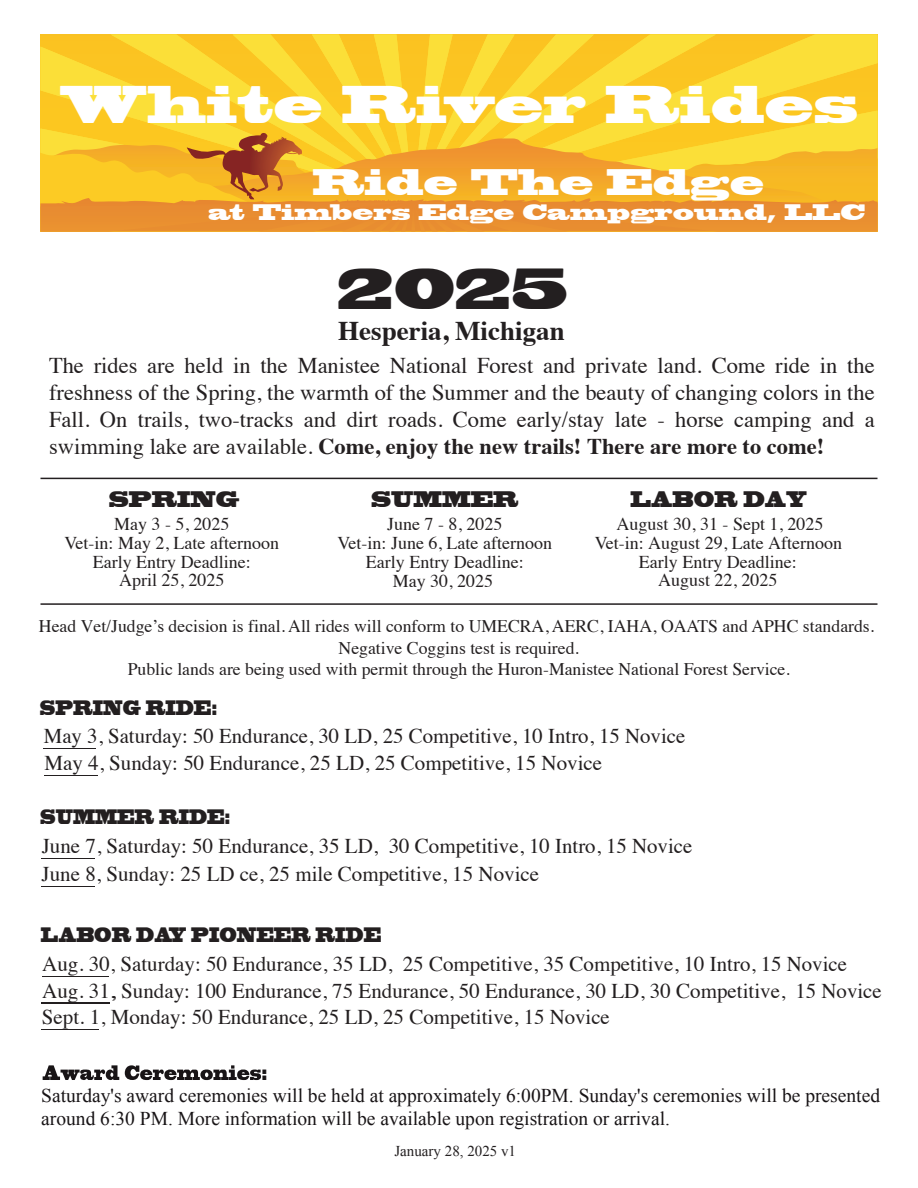
<style>
.page{position:relative;width:918px;height:1188px;background:#fff}
.page>*{position:absolute;margin:0;border:0;box-sizing:border-box;transform-origin:0 0}
.t1{font:54px "Blackoak Std";color:#231f20;scale:.75 1}
.t2{font:49.5px "Blackoak Std";color:#fff;scale:.75 1}
.t3{font:34.5px "Blackoak Std";color:#fff;scale:.75 1}
.t4{font:700 27px "Times";color:#231f20}
.t5{font:22.5px/27px "Times";color:#231f20;text-align:justify}
.t6{font:21px/26.7px "Times";color:#231f20}
.t7{font:21px "Blackoak Std";color:#fff;scale:.75 1}
.t8{font:21px "Blackoak Std";color:#231f20;scale:.6 1}
.t9{font:21px "Blackoak Std";color:#231f20;scale:.55 1}
.t10{font:19.5px/23.4px "Times New Roman";color:#181416}
.t11{font:19.5px "Blackoak Std";color:#231f20;scale:.5 1}
.t12{font:19.5px "Blackoak Std";color:#181416;scale:.5 1}
.t13{font:18px/18.6px "Times";color:#231f20;text-align:center}
.t14{font:17.7px/21.3px "Times";color:#231f20;text-align:center}
.t15{font:15px "Times New Roman";color:#231f20}
.s1{font-weight:700}
</style>
<div class="page">
<svg style="left:41px;top:35px;width:837px;height:98px;background:#fbd12b"></svg>
<svg style="left:40px;top:133px;width:838px;height:99px;background:#efa92b"></svg>
<hr style="left:40px;top:478px;width:838px;height:1px;background:#231f20">
<hr style="left:40px;top:603px;width:838px;height:2px;background:#231f20">
<svg style="left:43px;top:1065px;width:218px;height:15px"></svg>
<hr style="left:41px;top:1029px;width:58px;height:1px;background:#231f20">
<hr style="left:41px;top:1002px;width:69px;height:2px;background:#231f20">
<hr style="left:42px;top:976px;width:66px;height:1px;background:#231f20">
<hr style="left:41px;top:886px;width:53px;height:1px;background:#231f20">
<hr style="left:41px;top:858px;width:54px;height:1px;background:#231f20">
<hr style="left:44px;top:775px;width:53px;height:1px;background:#231f20">
<hr style="left:43px;top:748px;width:53px;height:1px;background:#231f20">
<h2 class="t2" style="left:60px;top:72px;width:1067px">White River Rides</h2>
<h3 class="t3" style="left:312px;top:159px;width:604px">Ride The Edge</h3>
<p class="t7" style="left:208px;top:199px;width:878px">at Timbers Edge Campground, LLC</p>
<h1 class="t1" style="left:338px;top:253px;width:309px">2025</h1>
<p class="t4" style="left:338px;top:305px;width:228px">Hesperia, Michigan</p>
<p class="t5" style="left:49px;top:350px;width:827px">The rides are held in the Manistee National Forest and private land. Come ride in the freshness of the Spring, the warmth of the Summer and the beauty of changing colors in the Fall. On trails, two-tracks and dirt roads. Come early/stay late - horse camping and a swimming lake are available. <span class="s1">Come, enjoy the new trails! There are more to come!</span></p>
<p class="t8" style="left:109px;top:485px;width:219px">SPRING</p>
<p class="t9" style="left:631px;top:485px;width:322px">LABOR DAY</p>
<p class="t8" style="left:371px;top:485px;width:247px">SUMMER</p>
<p class="t13" style="left:338px;top:513px;width:216px">June 7 - 8, 2025<br>Vet-in: June 6, Late afternoon<br>Early Entry Deadline:<br>May 30, 2025</p>
<p class="t13" style="left:595px;top:513px;width:249px">August 30, 31 - Sept 1, 2025<br>Vet-in: August 29, Late Afternoon<br>Early Entry Deadline:<br>August 22, 2025</p>
<p class="t13" style="left:65px;top:514px;width:216px">May 3 - 5, 2025<br>Vet-in: May 2, Late afternoon<br>Early Entry Deadline:<br>April 25, 2025</p>
<p class="t14" style="left:39px;top:614px;width:837px">Head Vet/Judge’s decision is final. All rides will conform to UMECRA, AERC, IAHA, OAATS and APHC standards.<br>Negative Coggins test is required.<br>Public lands are being used with permit through the Huron-Manistee National Forest Service.</p>
<p class="t11" style="left:40px;top:694px;width:356px">SPRING RIDE:</p>
<p class="t6" style="left:44px;top:721px;width:643px">May 3, Saturday: 50 Endurance, 30 LD, 25 Competitive, 10 Intro, 15 Novice<br>May 4, Sunday: 50 Endurance, 25 LD, 25 Competitive, 15 Novice</p>
<p class="t11" style="left:40px;top:804px;width:382px">SUMMER RIDE:</p>
<p class="t6" style="left:42px;top:830px;width:652px;line-height:28.5px">June 7, Saturday: 50 Endurance, 35 LD, 30 Competitive, 10 Intro, 15 Novice<br>June 8, Sunday: 25 LD ce, 25 mile Competitive, 15 Novice</p>
<p class="t11" style="left:41px;top:922px;width:682px">LABOR DAY PIONEER RIDE</p>
<p class="t6" style="left:42px;top:949px;width:841px">Aug. 30, Saturday: 50 Endurance, 35 LD, 25 Competitive, 35 Competitive, 10 Intro, 15 Novice<br>Aug. 31, Sunday: 100 Endurance, 75 Endurance, 50 Endurance, 30 LD, 30 Competitive, 15 Novice<br>Sept. 1, Monday: 50 Endurance, 25 LD, 25 Competitive, 15 Novice</p>
<p class="t12" style="left:261px;top:1060px;width:13px">:</p>
<p class="t10" style="left:41px;top:1083px;width:840px">Saturday's award ceremonies will be held at approximately 6:00PM. Sunday's ceremonies will be presented around 6:30 PM. More information will be available upon registration or arrival.</p>
<p class="t15" style="left:394px;top:1141px;width:123px">January 28, 2025 v1</p>
</div>
